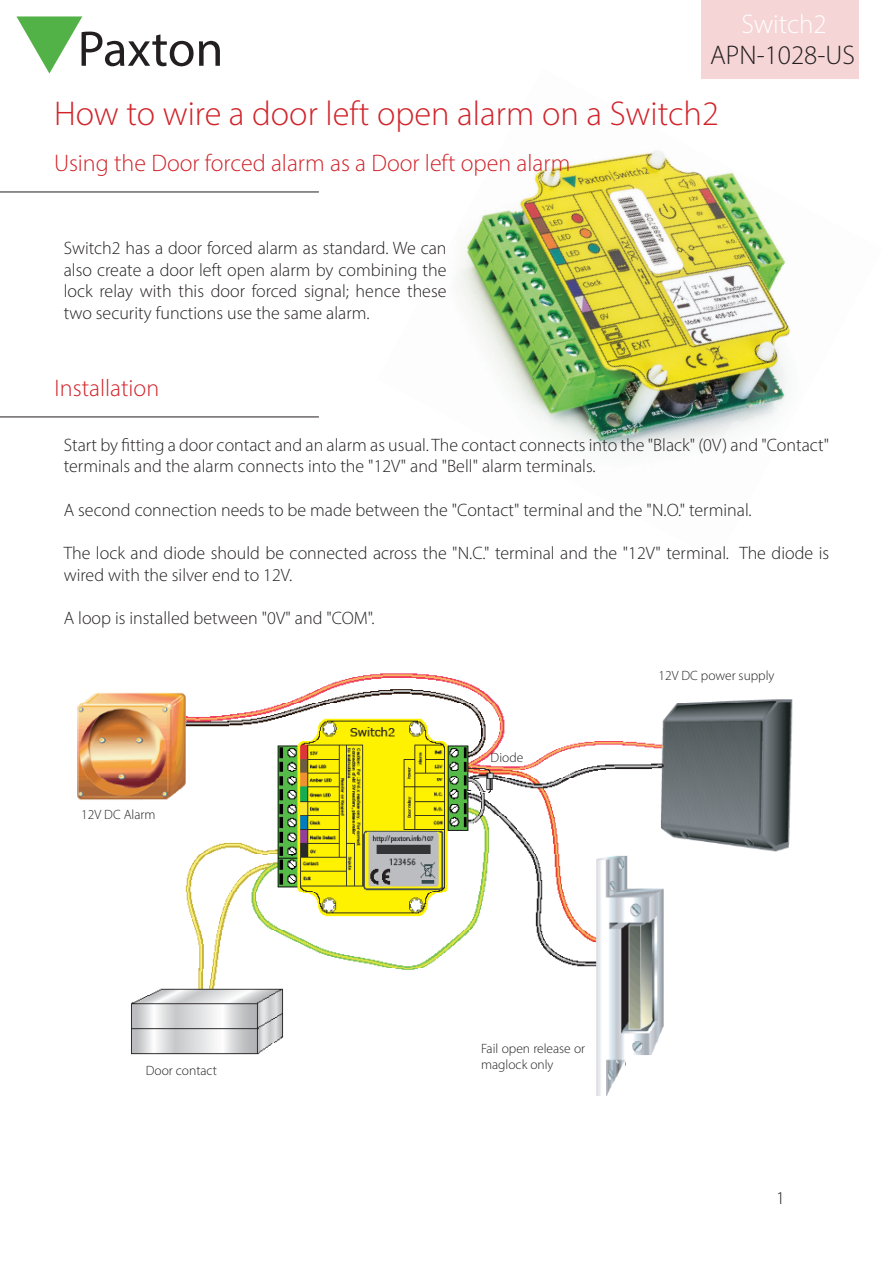
<style>
.page{position:relative;width:893px;height:1263px;background:#fff}
.page>*{position:absolute;margin:0;border:0;box-sizing:border-box;transform-origin:0 0}
.AN_Title{font:300 34.5px "Myriad Pro";color:#d1232a}
.AN_Title-2{font:300 27px "Myriad Pro";color:#231f20}
.AN_Title-3{font:300 27px "Myriad Pro";color:#fff}
.Section_title{font:300 24px "Myriad Pro";color:#d1232a}
.Text_-_12pt{font:300 18px/21.6px "Myriad Pro";color:#231f20}
.Text_-_9pt_centre{font:300 13.5px/16.2px "Myriad Pro";color:#231f20}
</style>
<div class="page">
<svg style="left:16px;top:16px;width:204px;height:58px"></svg>
<img style="left:457px;top:68px;width:334px;height:384px">
<hr style="left:0;top:192px;width:319px;height:1px;background:#231f20">
<hr style="left:0;top:417px;width:319px;height:1px;background:#231f20">
<div style="left:702px;top:0;width:157px;height:79px;background:#f6d5d6"></div>
<img style="left:77px;top:673px;width:716px;height:422px">
<p class="AN_Title-3" style="left:741px;top:8px;width:87px">Switch2</p>
<p class="AN_Title-2" style="left:710px;top:39px;width:146px">APN-1028-US</p>
<p class="AN_Title" style="left:54px;top:92px;width:666px">How to wire a door left open alarm on a Switch2</p>
<p class="Section_title" style="left:54px;top:149px;width:518px">Using the Door forced alarm as a Door left open alarm</p>
<p class="Text_-_12pt" style="left:64px;top:237px;width:384px;text-align:justify">Switch2 has a door forced alarm as standard. We can also create a door left open alarm by combining the lock relay with this door forced signal; hence these two security functions use the same alarm.</p>
<p class="Section_title" style="left:55px;top:374px;width:106px">Installation</p>
<p class="Text_-_12pt" style="left:64px;top:434px;width:767px">Start by fitting a door contact and an alarm as usual. The contact connects into the "Black" (0V) and "Contact" terminals and the alarm connects into the "12V" and "Bell" alarm terminals.</p>
<p class="Text_-_12pt" style="left:64px;top:499px;width:689px">A second connection needs to be made between the "Contact" terminal and the "N.O." terminal.</p>
<p class="Text_-_12pt" style="left:64px;top:542px;width:767px">The lock and diode should be connected across the "N.C." terminal and the "12V" terminal. The diode is wired with the silver end to 12V.</p>
<p class="Text_-_12pt" style="left:64px;top:607px;width:312px">A loop is installed between "0V" and "COM".</p>
<p class="Text_-_9pt_centre" style="left:81px;top:806px;width:76px">12V DC Alarm</p>
<p class="Text_-_9pt_centre" style="left:146px;top:1062px;width:73px">Door contact</p>
<p class="Text_-_9pt_centre" style="left:491px;top:749px;width:34px">Diode</p>
<p class="Text_-_9pt_centre" style="left:658px;top:667px;width:118px">12V DC power supply</p>
<p class="Text_-_9pt_centre" style="left:481px;top:1040px;width:106px">Fail open release or maglock only</p>
<p class="Text_-_12pt" style="left:776px;top:1187px;width:10px">1</p>
</div>
